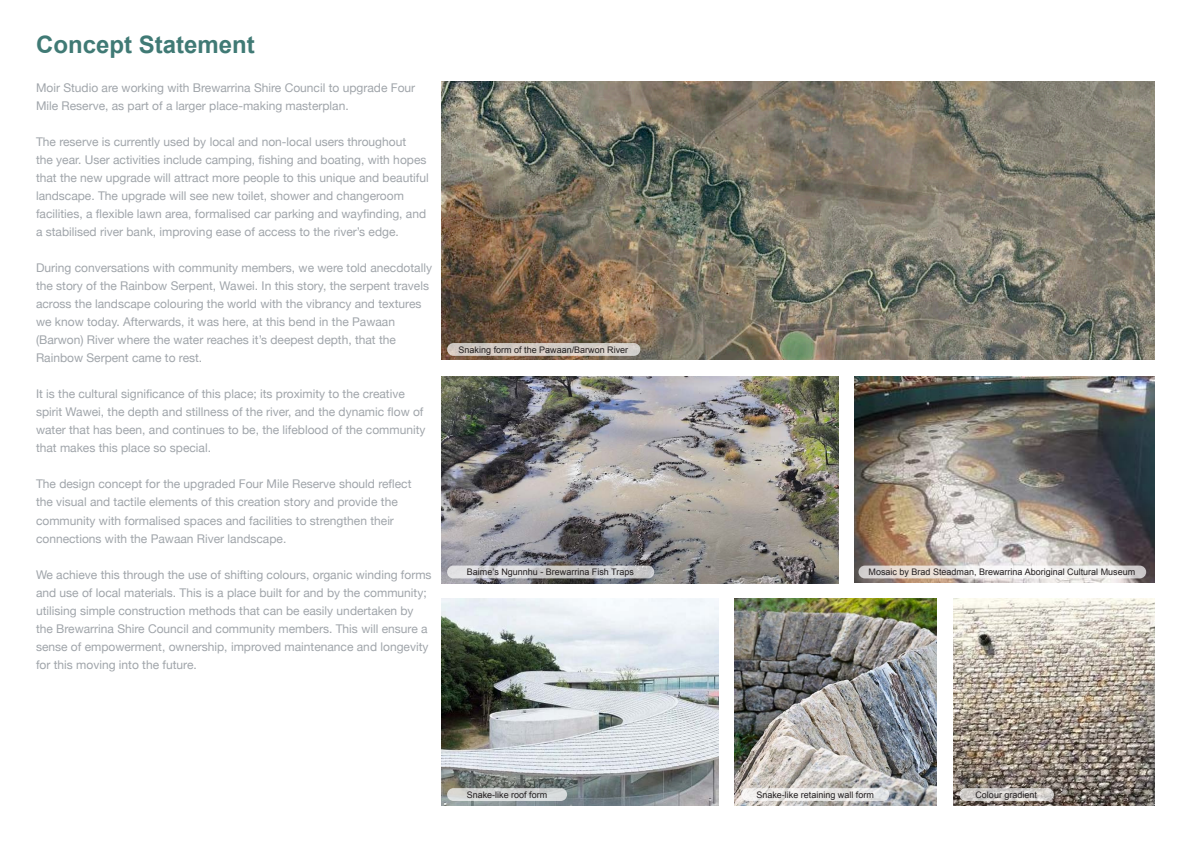
<style>
.page{position:relative;width:1191px;height:842px;background:#fff}
.page>*{position:absolute;margin:0;border:0;box-sizing:border-box;transform-origin:0 0}
.t1{font:700 24px "Arial";color:#407a75}
.t2{font:12px/18px "Helvetica Neue";color:#a0a5aa}
.Annotation_Plan{font:9px "Arial";color:#231f20}
</style>
<div class="page">
<img style="left:953px;top:599px;width:202px;height:207px">
<img style="left:735px;top:599px;width:201px;height:207px">
<img style="left:854px;top:376px;width:301px;height:206px">
<img style="left:442px;top:599px;width:276px;height:207px">
<img style="left:442px;top:376px;width:396px;height:207px">
<img style="left:441px;top:81px;width:714px;height:279px">
<svg style="left:858px;top:566px;width:288px;height:12px"></svg>
<svg style="left:447px;top:566px;width:207px;height:12px;background:#d1d0d2"></svg>
<svg style="left:447px;top:343px;width:193px;height:13px;background:#d2cac3"></svg>
<svg style="left:447px;top:788px;width:120px;height:13px;background:#d2d5d5"></svg>
<svg style="left:741px;top:788px;width:148px;height:13px;fill:#ebeae8"></svg>
<svg style="left:959px;top:788px;width:95px;height:13px"></svg>
<p class="t1" style="left:36px;top:29px;width:220px">Concept Statement</p>
<p class="t2" style="left:36px;top:80px;width:381px">Moir Studio are working with Brewarrina Shire Council to upgrade Four<br>Mile Reserve, as part of a larger place-making masterplan.</p>
<p class="t2" style="left:36px;top:134px;width:394px">The reserve is currently used by local and non-local users throughout<br>the year. User activities include camping, fishing and boating, with hopes that the new upgrade will attract more people to this unique and beautiful landscape. The upgrade will see new toilet, shower and changeroom facilities, a flexible lawn area, formalised car parking and wayfinding, and a stabilised river bank, improving ease of access to the river’s edge.</p>
<p class="t2" style="left:36px;top:260px;width:397px">During conversations with community members, we were told anecdotally the story of the Rainbow Serpent, Wawei. In this story, the serpent travels across the landscape colouring the world with the vibrancy and textures we know today. Afterwards, it was here, at this bend in the Pawaan (Barwon) River where the water reaches it’s deepest depth, that the Rainbow Serpent came to rest.</p>
<p class="t2" style="left:36px;top:386px;width:391px">It is the cultural significance of this place; its proximity to the creative spirit Wawei, the depth and stillness of the river, and the dynamic flow of water that has been, and continues to be, the lifeblood of the community that makes this place so special.</p>
<p class="t2" style="left:36px;top:476px;width:377px">The design concept for the upgraded Four Mile Reserve should reflect the visual and tactile elements of this creation story and provide the community with formalised spaces and facilities to strengthen their connections with the Pawaan River landscape.</p>
<p class="t2" style="left:36px;top:566px;width:397px">We achieve this through the use of shifting colours, organic winding forms and use of local materials. This is a place built for and by the community; utilising simple construction methods that can be easily undertaken by the Brewarrina Shire Council and community members. This will ensure a sense of empowerment, ownership, improved maintenance and longevity for this moving into the future.</p>
<p class="Annotation_Plan" style="left:467px;top:566px;width:168px">Baime’s Ngunnhu - Brewarrina Fish Traps</p>
<p class="Annotation_Plan" style="left:868px;top:566px;width:268px">Mosaic by Brad Steadman, Brewarrina Aboriginal Cultural Museum</p>
<p class="Annotation_Plan" style="left:458px;top:344px;width:171px">Snaking form of the Pawaan/Barwon River</p>
<p class="Annotation_Plan" style="left:466px;top:789px;width:82px">Snake-like roof form</p>
<p class="Annotation_Plan" style="left:756px;top:789px;width:119px">Snake-like retaining wall form</p>
<p class="Annotation_Plan" style="left:975px;top:789px;width:63px">Colour gradient</p>
</div>
